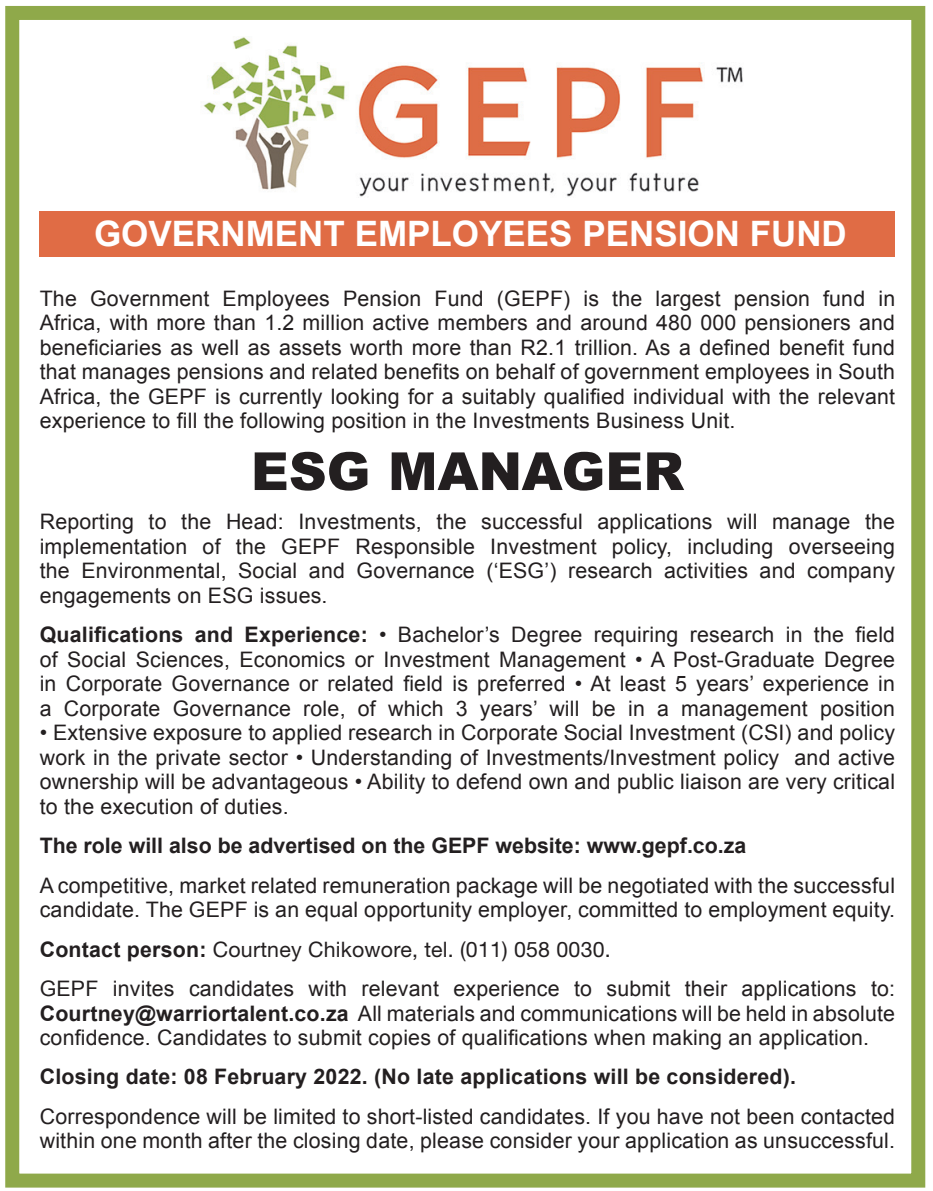
<style>
.page{position:relative;width:933px;height:1191px;background:#fff}
.page>*{position:absolute;margin:0;border:0;box-sizing:border-box;transform-origin:0 0}
.t1{font:900 52.5px "Arial";color:#231f20}
.t2{font:700 35px "Arial";color:#fff}
.t3{font:21.35px/24.5px "Arial";letter-spacing:.01em;color:#231f20;text-align:justify}
.t4{font:700 21.35px "Arial";letter-spacing:.01em;color:#231f20}
.t5{font:21.35px "Helvetica Neue LT Std";letter-spacing:.01em;color:#231f20}
.s1{font-weight:700}
.s2{font-family:"Arial";font-weight:700}
</style>
<div class="page">
<div style="left:5px;top:6px;width:920px;height:1181px;border:14px solid #8fa94a"></div>
<img style="left:203px;top:37px;width:540px;height:160px">
<div style="left:40px;top:211px;width:855px;height:46px;background:#e06c45"></div>
<p class="t2" style="left:94px;top:210px;width:754px">GOVERNMENT EMPLOYEES PENSION FUND</p>
<p class="t3" style="left:40px;top:286px;width:857px">The Government Employees Pension Fund (GEPF) is the largest pension fund in Africa, with more than 1.2 million active members and around 480 000 pensioners and beneficiaries as well as assets worth more than R2.1 trillion. As a defined benefit fund that manages pensions and related benefits on behalf of government employees in South Africa, the GEPF is currently looking for a suitably qualified individual with the relevant experience to fill the following position in the Investments Business Unit.</p>
<p class="t1" style="left:251px;top:433px;width:435px">ESG MANAGER</p>
<p class="t3" style="left:40px;top:510px;width:857px">Reporting to the Head: Investments, the successful applications will manage the implementation of the GEPF Responsible Investment policy, including overseeing the Environmental, Social and Governance (‘ESG’) research activities and company engagements on ESG issues.</p>
<p class="t3" style="left:40px;top:623px;width:857px"><span class="s1">Qualifications and Experience:</span> • Bachelor’s Degree requiring research in the field of Social Sciences, Economics or Investment Management • A Post-Graduate Degree in Corporate Governance or related field is preferred • At least 5 years’ experience in a Corporate Governance role, of which 3 years’ will be in a management position</p>
<p class="t3" style="left:40px;top:721px;width:857px">• Extensive exposure to applied research in Corporate Social Investment (CSI) and policy work in the private sector • Understanding of Investments/Investment policy and active ownership will be advantageous • Ability to defend own and public liaison are very critical to the execution of duties.</p>
<p class="t4" style="left:40px;top:831px;width:708px">The role will also be advertised on the GEPF website: www.gepf.co.za</p>
<p class="t3" style="left:40px;top:873px;width:857px">A competitive, market related remuneration package will be negotiated with the successful candidate. The GEPF is an equal opportunity employer, committed to employment equity.</p>
<p class="t5" style="left:40px;top:936px;width:572px"><span class="s2">Contact person:</span> Courtney Chikowore, tel. (011) 058 0030.</p>
<p class="t3" style="left:40px;top:976px;width:857px">GEPF invites candidates with relevant experience to submit their applications to:<br><span class="s1">Courtney@warriortalent.co.za</span> All materials and communications will be held in absolute confidence. Candidates to submit copies of qualifications when making an application.</p>
<p class="t4" style="left:40px;top:1062px;width:757px">Closing date: 08 February 2022. (No late applications will be considered).</p>
<p class="t3" style="left:40px;top:1104px;width:857px">Correspondence will be limited to short-listed candidates. If you have not been contacted within one month after the closing date, please consider your application as unsuccessful.</p>
</div>
